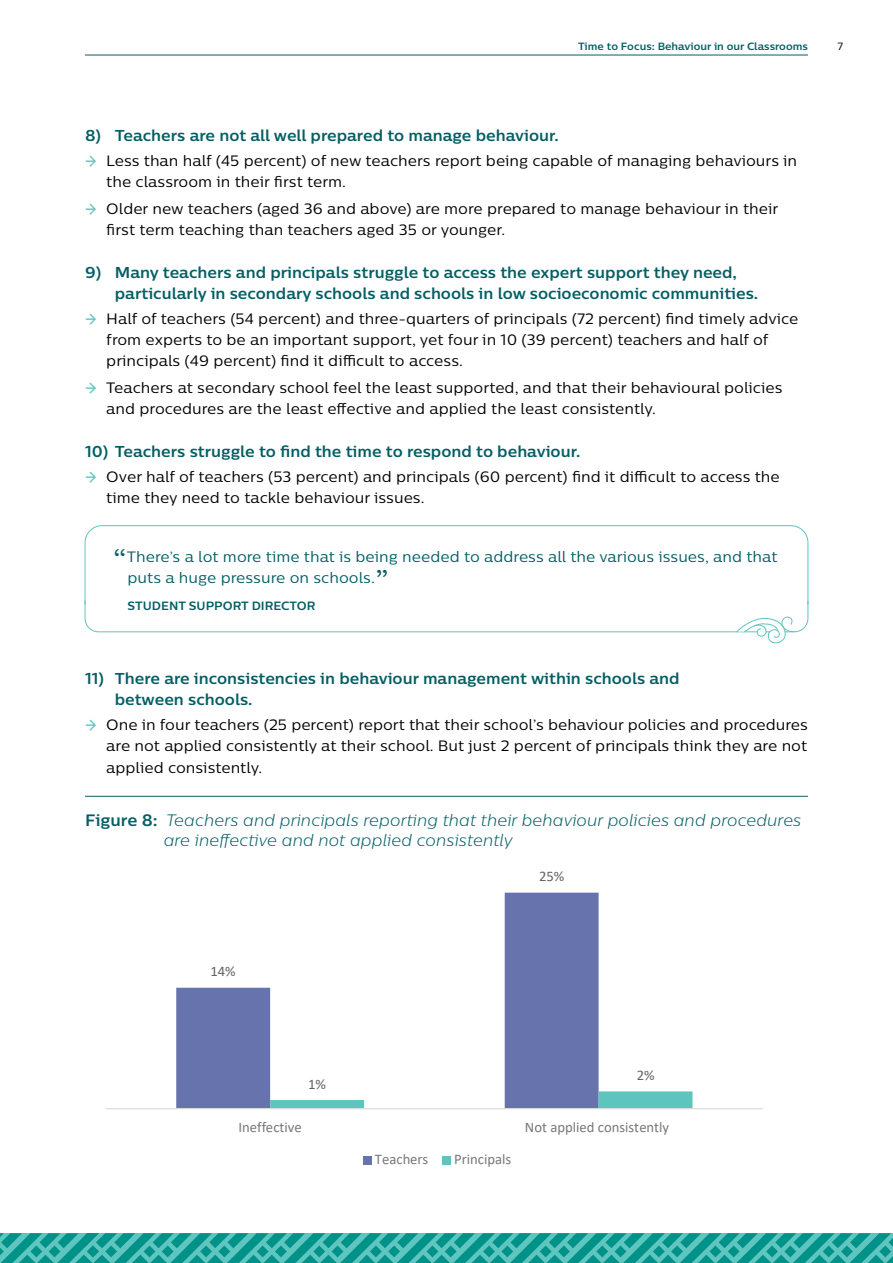
<style>
.page{position:relative;width:893px;height:1263px;background:#fff}
.page>*{position:absolute;margin:0;border:0;box-sizing:border-box;transform-origin:0 0}
.Pull-out_quotes_OUTLINE_GREP{font:34.5px "Centrale Sans";color:#035e63}
.t1{font:italic 300 16.5px/19.5px "Centrale Sans";color:#035e63}
.H4_headings_numbered{font:700 15.75px/21px "Centrale Sans";color:#035e63}
.t2{font:15px/21px "Centrale Sans";color:#000}
.Pull-out_quotes_OUTLINE_GREP-2{font:15px/21px "Centrale Sans";color:#035e63}
.t3{font:14.7px "Calibri";color:#77787b}
.t4{font:14.7px "Calibri";color:#636467}
.Pull-out_quotes_name_OUTLINE{font:700 12px "Centrale Sans";color:#035e63}
.t5{font:700 10.5px "Centrale Sans";color:#035e63}
.t6{font:10.5px "Centrale Sans";color:#000}
.s1{font-weight:500;color:#5fc5bf}
.s2{font-weight:700;font-style:normal}
</style>
<div class="page">
<svg style="left:84px;top:525px;width:725px;height:75px"></svg>
<hr style="left:85px;top:796px;width:723px;height:1px;background:#035e63">
<svg style="left:176px;top:893px;width:423px;height:215px"></svg>
<svg style="left:270px;top:1091px;width:422px;height:17px"></svg>
<hr style="left:106px;top:1108px;width:657px;height:1px;background:#dcddde">
<div style="left:363px;top:1156px;width:8px;height:8px;background:#6673ac"></div>
<div style="left:443px;top:1156px;width:8px;height:8px;background:#5ec5be"></div>
<svg style="left:84px;top:600px;width:725px;height:44px"></svg>
<svg style="left:0;top:1233px;width:893px;height:30px"></svg>
<hr style="left:85px;top:55px;width:723px;height:1px;background:#035e63">
<p class="t5" style="left:578px;top:40px;width:231px">Time to Focus: Behaviour in our Classrooms</p>
<p class="t6" style="left:837px;top:40px;width:7px">7</p>
<h4 class="H4_headings_numbered" style="left:85px;top:124px;width:475px">8) Teachers are not all well prepared to manage behaviour.</h4>
<p class="t2" style="left:106px;top:150px;width:692px;text-indent:-21px"><span class="s1">→</span> Less than half (45 percent) of new teachers report being capable of managing behaviours in the classroom in their first term.</p>
<p class="t2" style="left:106px;top:198px;width:674px;text-indent:-21px"><span class="s1">→</span> Older new teachers (aged 36 and above) are more prepared to manage behaviour in their first term teaching than teachers aged 35 or younger.</p>
<h4 class="H4_headings_numbered" style="left:115px;top:261px;width:645px;text-indent:-30px">9) Many teachers and principals struggle to access the expert support they need, particularly in secondary schools and schools in low socioeconomic communities.</h4>
<p class="t2" style="left:106px;top:308px;width:693px;text-indent:-21px"><span class="s1">→</span> Half of teachers (54 percent) and three-quarters of principals (72 percent) find timely advice from experts to be an important support, yet four in 10 (39 percent) teachers and half of principals (49 percent) find it difficult to access.</p>
<p class="t2" style="left:106px;top:377px;width:678px;text-indent:-21px"><span class="s1">→</span> Teachers at secondary school feel the least supported, and that their behavioural policies and procedures are the least effective and applied the least consistently.</p>
<h4 class="H4_headings_numbered" style="left:85px;top:440px;width:497px">10) Teachers struggle to find the time to respond to behaviour.</h4>
<p class="t2" style="left:106px;top:466px;width:675px;text-indent:-21px"><span class="s1">→</span> Over half of teachers (53 percent) and principals (60 percent) find it difficult to access the time they need to tackle behaviour issues.</p>
<p class="Pull-out_quotes_OUTLINE_GREP" style="left:113px;top:539px;width:16px">“</p>
<p class="Pull-out_quotes_OUTLINE_GREP-2" style="left:127px;top:546px;width:652px">There’s a lot more time that is being needed to address all the various issues, and that puts a huge pressure on schools.</p>
<p class="Pull-out_quotes_OUTLINE_GREP" style="left:375px;top:560px;width:16px">”</p>
<p class="Pull-out_quotes_name_OUTLINE" style="left:128px;top:598px;width:189px">STUDENT SUPPORT DIRECTOR</p>
<h4 class="H4_headings_numbered" style="left:115px;top:667px;width:566px;text-indent:-30px">11) There are inconsistencies in behaviour management within schools and between schools.</h4>
<p class="t2" style="left:106px;top:714px;width:703px;text-align:justify;text-indent:-21px"><span class="s1">→</span> One in four teachers (25 percent) report that their school’s behaviour policies and procedures are not applied consistently at their school. But just 2 percent of principals think they are not applied consistently.</p>
<p class="t1" style="left:164px;top:810px;width:639px;text-indent:-79px"><span class="s2">Figure 8:</span> Teachers and principals reporting that their behaviour policies and procedures are ineffective and not applied consistently</p>
<p class="t4" style="left:210px;top:961px;width:27px">14%</p>
<p class="t4" style="left:308px;top:1073px;width:19px">1%</p>
<p class="t4" style="left:539px;top:866px;width:27px">25%</p>
<p class="t4" style="left:637px;top:1065px;width:19px">2%</p>
<p class="t3" style="left:238px;top:1117px;width:65px">Ineffective</p>
<p class="t3" style="left:525px;top:1117px;width:146px">Not applied consistently</p>
<p class="t3" style="left:375px;top:1149px;width:55px">Teachers</p>
<p class="t3" style="left:454px;top:1149px;width:59px">Principals</p>
</div>
